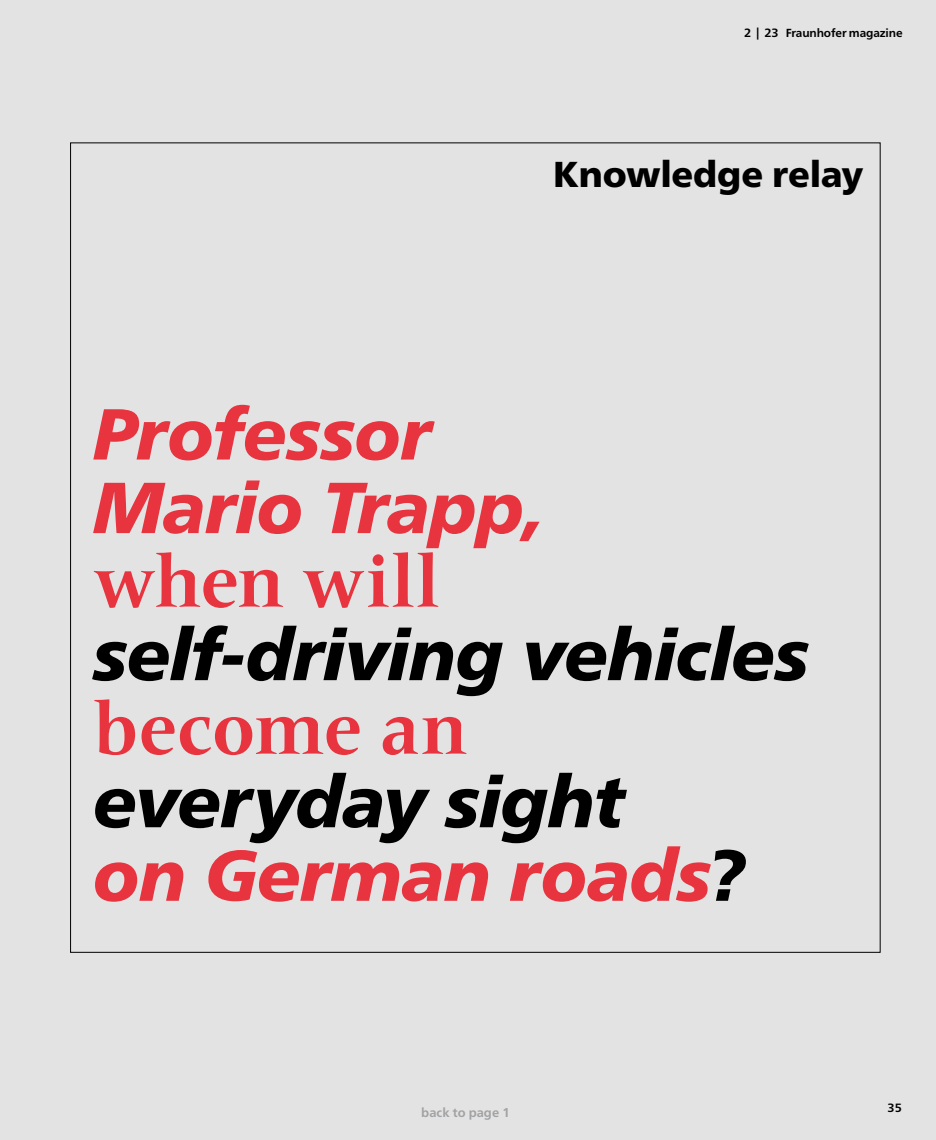
<style>
.page{position:relative;width:936px;height:1140px;background:#fff}
.page>*{position:absolute;margin:0;border:0;box-sizing:border-box;transform-origin:0 0}
.t1{font:italic 900 72px/73.5px "Frutiger Neue LT Pro";letter-spacing:-.005em;color:#000}
.t2{font:italic 900 72px/73.5px "Frutiger Neue LT Pro";letter-spacing:-.005em;color:#e7343f}
.t3{font:700 72px "Frutiger Serif LT Pro";letter-spacing:-.01em;color:#e7343f}
.t4{font:900 36px "Frutiger Neue LT Pro";color:#000}
.t5{font:700 12.75px "Frutiger Neue LT Pro";color:#a1a2a4}
.t6{font:700 12px "Frutiger Neue LT Pro";color:#000}
.t7{font:700 11.7px "Frutiger Neue LT Pro";letter-spacing:-.01em;color:#000}
.s1{font-size:12px}
.s2{color:#e7343f}
</style>
<div class="page">
<div style="left:0;top:0;width:935px;height:1140px;background:#e3e3e3"></div>
<p class="t7" style="left:744px;top:26px;width:160px"><span class="s1">2 | 23</span> Fraunhofer magazine</p>
<p class="t4" style="left:553px;top:153px;width:311px">Knowledge relay</p>
<p class="t2" style="left:93px;top:397px;width:451px">Professor<br>Mario Trapp,</p>
<p class="t3" style="left:93px;top:540px;width:348px">when will</p>
<p class="t1" style="left:93px;top:617px;width:717px">self-driving vehicles</p>
<p class="t3" style="left:93px;top:687px;width:376px">become an</p>
<p class="t1" style="left:93px;top:764px;width:654px">everyday sight<br><span class="s2">on German roads</span>?</p>
<p class="t5" style="left:421px;top:1105px;width:90px">back to page 1</p>
<p class="t6" style="left:887px;top:1101px;width:16px">35</p>
</div>
